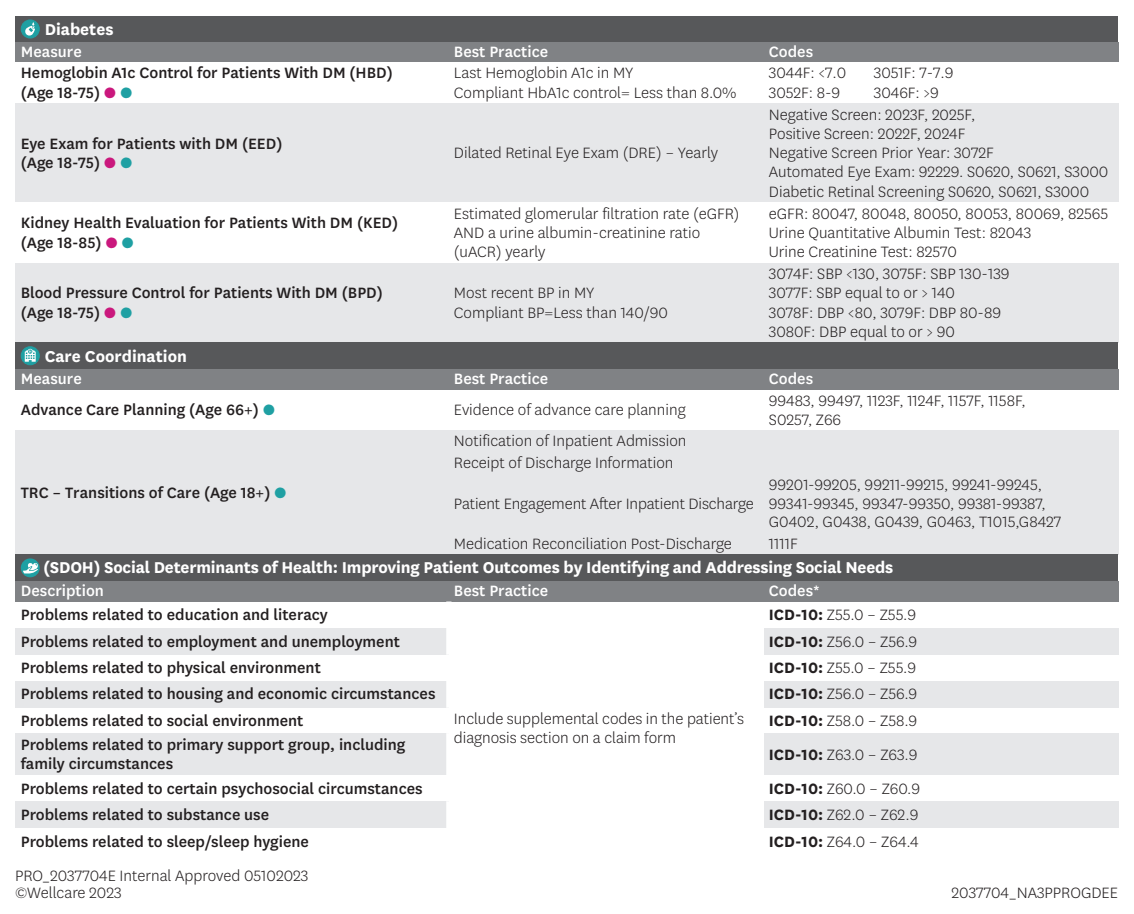
<style>
.page{position:relative;width:1134px;height:914px;background:#fff}
.page>*{position:absolute;margin:0;border:0;box-sizing:border-box;transform-origin:0 0}
.t1{font:700 18.38px "Centene Sans";letter-spacing:-.01em;color:#fff}
.t2{font:300 17.5px/19.2px "Centene Sans";color:#231f20}
.t3{font:500 17.5px/19.2px "Centene Sans";color:#231f20}
.t4{font:500 17.5px "Centene Sans";color:#fff}
.s1{font-weight:300;color:#ca187d}
.s2{font-weight:300;color:#1fa0a3}
.s3{font-weight:700}
</style>
<div class="page">
<div style="left:764px;top:103px;width:354px;height:99px;background:#e6e7e9"></div>
<div style="left:764px;top:263px;width:354px;height:79px;background:#e6e7e9"></div>
<div style="left:764px;top:801px;width:354px;height:27px;background:#e6e7e9"></div>
<div style="left:764px;top:733px;width:354px;height:42px;background:#e6e7e9"></div>
<div style="left:764px;top:681px;width:354px;height:26px;background:#e6e7e9"></div>
<div style="left:764px;top:628px;width:354px;height:26px;background:#e6e7e9"></div>
<div style="left:764px;top:532px;width:354px;height:22px;background:#e6e7e9"></div>
<div style="left:449px;top:532px;width:315px;height:22px;background:#e6e7e9"></div>
<div style="left:764px;top:474px;width:354px;height:58px;background:#e6e7e9"></div>
<div style="left:449px;top:474px;width:315px;height:58px;background:#e6e7e9"></div>
<div style="left:449px;top:452px;width:315px;height:22px;background:#e6e7e9"></div>
<div style="left:764px;top:430px;width:354px;height:22px;background:#e6e7e9"></div>
<div style="left:764px;top:452px;width:354px;height:22px;background:#e6e7e9"></div>
<div style="left:449px;top:430px;width:315px;height:22px;background:#e6e7e9"></div>
<div style="left:16px;top:430px;width:433px;height:124px;background:#e6e7e9"></div>
<div style="left:449px;top:263px;width:315px;height:79px;background:#e6e7e9"></div>
<div style="left:16px;top:263px;width:433px;height:79px;background:#e6e7e9"></div>
<div style="left:449px;top:103px;width:315px;height:99px;background:#e6e7e9"></div>
<div style="left:16px;top:103px;width:433px;height:99px;background:#e6e7e9"></div>
<div style="left:16px;top:16px;width:1102px;height:26px;background:#57585a"></div>
<div style="left:16px;top:42px;width:433px;height:20px;background:#808285"></div>
<div style="left:449px;top:42px;width:315px;height:20px;background:#808285"></div>
<div style="left:764px;top:42px;width:354px;height:20px;background:#808285"></div>
<div style="left:21px;top:20px;width:18px;height:18px;background:#1fa0a3;border-radius:50%"></div>
<div style="left:21px;top:20px;width:19px;height:18px;border:1px solid #1fa0a3;border-radius:50%"></div>
<svg style="left:25px;top:22px;width:10px;height:14px"></svg>
<div style="left:16px;top:342px;width:1102px;height:27px;background:#57585a"></div>
<div style="left:16px;top:369px;width:433px;height:21px;background:#808285"></div>
<div style="left:449px;top:369px;width:315px;height:21px;background:#808285"></div>
<div style="left:764px;top:369px;width:354px;height:21px;background:#808285"></div>
<svg style="left:21px;top:347px;width:18px;height:18px"></svg>
<div style="left:21px;top:346px;width:19px;height:19px;border:1px solid #1fa0a3;border-radius:50%"></div>
<svg style="left:25px;top:349px;width:11px;height:13px"></svg>
<div style="left:16px;top:554px;width:1102px;height:27px;background:#57585a"></div>
<div style="left:16px;top:581px;width:433px;height:20px;background:#808285"></div>
<div style="left:449px;top:581px;width:315px;height:20px;background:#808285"></div>
<div style="left:764px;top:581px;width:354px;height:20px;background:#808285"></div>
<svg style="left:21px;top:558px;width:19px;height:19px"></svg>
<svg style="left:23px;top:562px;width:15px;height:11px"></svg>
<div style="left:16px;top:628px;width:433px;height:26px;background:#e6e7e9"></div>
<div style="left:16px;top:681px;width:433px;height:26px;background:#e6e7e9"></div>
<div style="left:16px;top:733px;width:433px;height:42px;background:#e6e7e9"></div>
<div style="left:16px;top:801px;width:433px;height:27px;background:#e6e7e9"></div>
<div style="left:446px;top:628px;width:6px;height:26px;background:#fff"></div>
<div style="left:446px;top:681px;width:6px;height:26px;background:#fff"></div>
<div style="left:446px;top:733px;width:6px;height:42px;background:#fff"></div>
<div style="left:446px;top:801px;width:6px;height:27px;background:#fff"></div>
<h2 class="t1" style="left:45px;top:16px;width:70px">Diabetes</h2>
<p class="t4" style="left:21px;top:40px;width:63px">Measure</p>
<p class="t4" style="left:454px;top:40px;width:96px">Best Practice</p>
<p class="t4" style="left:769px;top:40px;width:46px">Codes</p>
<p class="t3" style="left:21px;top:62px;width:374px">Hemoglobin A1c Control for Patients With DM (HBD) (Age 18-75) <span class="s1">●</span> <span class="s2">●</span></p>
<p class="t2" style="left:454px;top:63px;width:284px">Last Hemoglobin A1c in MY<br>Compliant HbA1c control= Less than 8.0%</p>
<p class="t2" style="left:769px;top:63px;width:79px">3044F: &lt;7.0</p>
<p class="t2" style="left:874px;top:63px;width:81px">3051F: 7-7.9</p>
<p class="t2" style="left:769px;top:82px;width:73px">3052F: 8-9</p>
<p class="t2" style="left:874px;top:82px;width:67px">3046F: &gt;9</p>
<p class="t3" style="left:21px;top:132px;width:263px">Eye Exam for Patients with DM (EED) (Age 18-75) <span class="s1">●</span> <span class="s2">●</span></p>
<p class="t2" style="left:454px;top:143px;width:266px">Dilated Retinal Eye Exam (DRE) – Yearly</p>
<p class="t2" style="left:769px;top:104px;width:341px">Negative Screen: 2023F, 2025F,<br>Positive Screen: 2022F, 2024F<br>Negative Screen Prior Year: 3072F<br>Automated Eye Exam: 92229. S0620, S0621, S3000<br>Diabetic Retinal Screening S0620, S0621, S3000</p>
<p class="t3" style="left:21px;top:212px;width:379px">Kidney Health Evaluation for Patients With DM (KED) (Age 18-85) <span class="s1">●</span> <span class="s2">●</span></p>
<p class="t2" style="left:454px;top:203px;width:287px">Estimated glomerular filtration rate (eGFR)<br>AND a urine albumin-creatinine ratio (uACR) yearly</p>
<p class="t2" style="left:769px;top:203px;width:341px">eGFR: 80047, 80048, 80050, 80053, 80069, 82565<br>Urine Quantitative Albumin Test: 82043<br>Urine Creatinine Test: 82570</p>
<p class="t3" style="left:21px;top:282px;width:364px">Blood Pressure Control for Patients With DM (BPD) (Age 18-75) <span class="s1">●</span> <span class="s2">●</span></p>
<p class="t2" style="left:454px;top:283px;width:216px">Most recent BP in MY<br>Compliant BP=Less than 140/90</p>
<p class="t2" style="left:769px;top:263px;width:242px">3074F: SBP &lt;130, 3075F: SBP 130-139<br>3077F: SBP equal to or &gt; 140<br>3078F: DBP &lt;80, 3079F: DBP 80-89<br>3080F: DBP equal to or &gt; 90</p>
<h2 class="t1" style="left:45px;top:343px;width:144px">Care Coordination</h2>
<p class="t4" style="left:21px;top:367px;width:63px">Measure</p>
<p class="t4" style="left:454px;top:367px;width:96px">Best Practice</p>
<p class="t4" style="left:769px;top:367px;width:46px">Codes</p>
<p class="t3" style="left:21px;top:399px;width:256px">Advance Care Planning (Age 66+) <span class="s2">●</span></p>
<p class="t2" style="left:454px;top:400px;width:233px">Evidence of advance care planning</p>
<p class="t2" style="left:769px;top:391px;width:258px;line-height:18.4px">99483, 99497, 1123F, 1124F, 1157F, 1158F,<br>S0257, Z66</p>
<p class="t2" style="left:454px;top:429px;width:234px;line-height:21.9px">Notification of Inpatient Admission<br>Receipt of Discharge Information</p>
<p class="t2" style="left:454px;top:493px;width:301px">Patient Engagement After Inpatient Discharge</p>
<p class="t2" style="left:454px;top:533px;width:279px">Medication Reconciliation Post-Discharge</p>
<p class="t2" style="left:769px;top:475px;width:294px;line-height:18.4px">99201-99205, 99211-99215, 99241-99245,<br>99341-99345, 99347-99350, 99381-99387,<br>G0402, G0438, G0439, G0463, T1015,G8427</p>
<p class="t2" style="left:769px;top:533px;width:30px">1111F</p>
<h2 class="t1" style="left:43px;top:554px;width:852px">(SDOH) Social Determinants of Health: Improving Patient Outcomes by Identifying and Addressing Social Needs</h2>
<p class="t4" style="left:21px;top:578px;width:85px">Description</p>
<p class="t4" style="left:454px;top:578px;width:96px">Best Practice</p>
<p class="t4" style="left:769px;top:578px;width:52px">Codes*</p>
<p class="t3" style="left:21px;top:604px;width:309px">Problems related to education and literacy</p>
<p class="t2" style="left:769px;top:604px;width:149px"><span class="s3">ICD-10:</span> Z55.0 – Z55.9</p>
<p class="t3" style="left:21px;top:630px;width:381px">Problems related to employment and unemployment</p>
<p class="t2" style="left:769px;top:631px;width:150px"><span class="s3">ICD-10:</span> Z56.0 – Z56.9</p>
<p class="t3" style="left:21px;top:657px;width:302px">Problems related to physical environment</p>
<p class="t2" style="left:769px;top:657px;width:149px"><span class="s3">ICD-10:</span> Z55.0 – Z55.9</p>
<p class="t3" style="left:21px;top:683px;width:416px">Problems related to housing and economic circumstances</p>
<p class="t2" style="left:769px;top:684px;width:150px"><span class="s3">ICD-10:</span> Z56.0 – Z56.9</p>
<p class="t3" style="left:21px;top:710px;width:284px">Problems related to social environment</p>
<p class="t2" style="left:454px;top:708px;width:292px">Include supplemental codes in the patient’s diagnosis section on a claim form</p>
<p class="t2" style="left:769px;top:710px;width:150px"><span class="s3">ICD-10:</span> Z58.0 – Z58.9</p>
<p class="t3" style="left:21px;top:481px;width:267px">TRC – Transitions of Care (Age 18+) <span class="s2">●</span></p>
<p class="t3" style="left:21px;top:734px;width:386px">Problems related to primary support group, including family circumstances</p>
<p class="t2" style="left:769px;top:744px;width:150px"><span class="s3">ICD-10:</span> Z63.0 – Z63.9</p>
<p class="t3" style="left:21px;top:777px;width:403px">Problems related to certain psychosocial circumstances</p>
<p class="t2" style="left:769px;top:778px;width:153px"><span class="s3">ICD-10:</span> Z60.0 – Z60.9</p>
<p class="t3" style="left:21px;top:804px;width:250px">Problems related to substance use</p>
<p class="t2" style="left:769px;top:804px;width:151px"><span class="s3">ICD-10:</span> Z62.0 – Z62.9</p>
<p class="t3" style="left:21px;top:830px;width:290px">Problems related to sleep/sleep hygiene</p>
<p class="t2" style="left:769px;top:831px;width:151px"><span class="s3">ICD-10:</span> Z64.0 – Z64.4</p>
<p class="t2" style="left:15px;top:866px;width:295px;line-height:17.5px">PRO_2037704E Internal Approved 05102023 ©Wellcare 2023</p>
<p class="t2" style="left:952px;top:882px;width:168px">2037704_NA3PPROGDEE</p>
</div>
